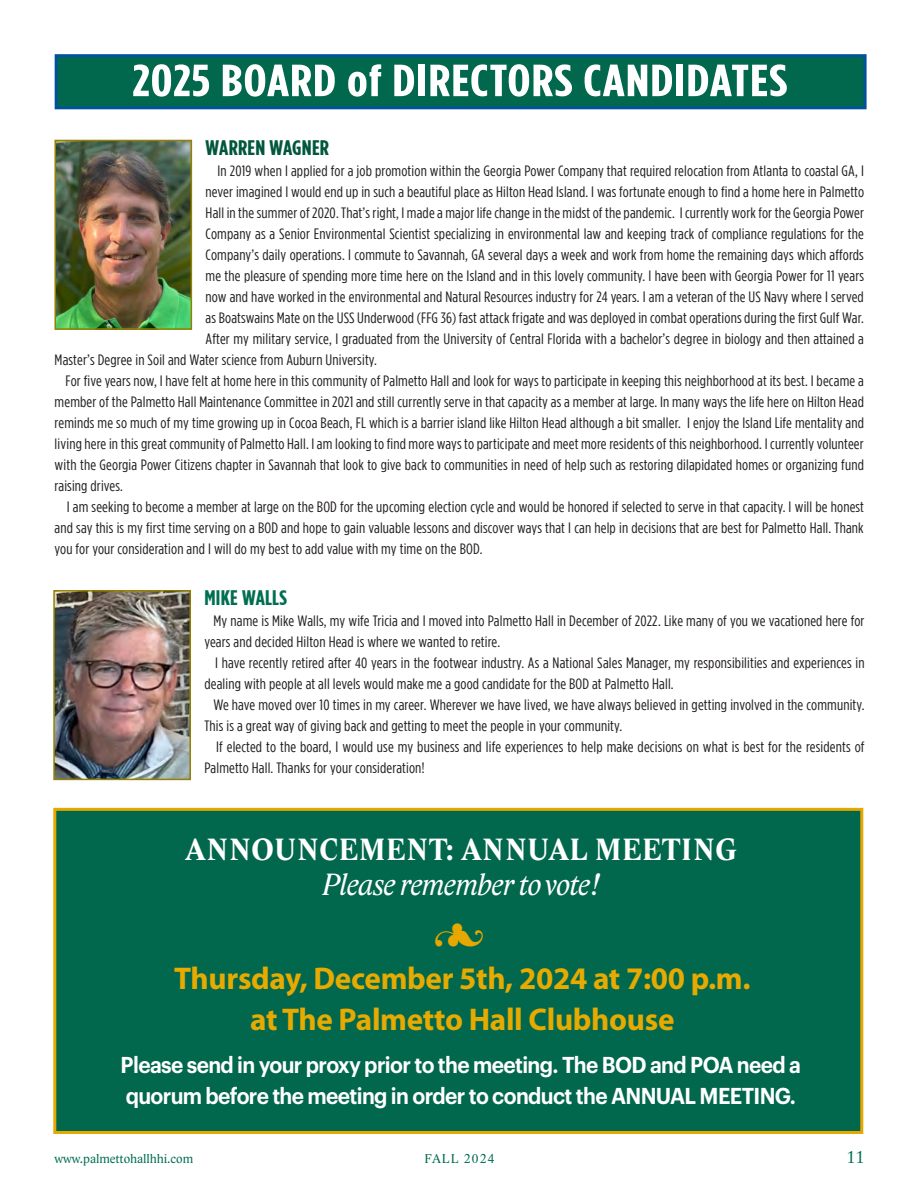
<style>
.page{position:relative;width:918px;height:1188px;background:#fff}
.page>*{position:absolute;margin:0;border:0;box-sizing:border-box;transform-origin:0 0}
.t1{font:700 45px "Gotham Condensed";letter-spacing:.02em;color:#fff;scale:1.22 1}
.t2{font:700 31.5px "Myriad Pro";letter-spacing:-.01em;color:#e6aa00}
.t3{font:700 31.5px/34.5px "Lido STF";letter-spacing:.02em;color:#fff;text-align:center;scale:.95 1}
.t4{font:600 22.5px "Graphik Starwood";letter-spacing:-.03em;color:#fff;scale:.93 1}
.t5{font:700 21px "Gotham Condensed";letter-spacing:.01em;color:#00573c;scale:1.1 1}
.t6{font:700 21px "Gotham Condensed";letter-spacing:.01em;color:#006e51;scale:1.1 1}
.t7{font:17.55px "Lido STF";color:#006e51}
.t8{font:15px/21px "Gotham Condensed";letter-spacing:.01em;color:#231f20;scale:1.1 1}
.t9{font:13.05px "Lido STF";color:#006e51}
.t10{font:13.05px "Lido STF";letter-spacing:.1em;color:#006e51}
.s1{font-weight:400;font-style:italic}
</style>
<div class="page">
<div style="left:55px;top:54px;width:812px;height:55px;background:#01674d;border:3px solid #01529a"></div>
<img style="left:57px;top:143px;width:132px;height:184px">
<div style="left:54px;top:140px;width:138px;height:190px;border:2px solid #968000"></div>
<img style="left:56px;top:593px;width:132px;height:184px">
<div style="left:53px;top:590px;width:138px;height:190px;border:2px solid #968000"></div>
<div style="left:53px;top:808px;width:810px;height:326px;background:#01674d;border:3px solid #e5a800"></div>
<p class="t1" style="left:132px;top:55px;width:538px">2025 BOARD of DIRECTORS CANDIDATES</p>
<p class="t5" style="left:206px;top:135px;width:114px">WARREN WAGNER</p>
<p class="t8" style="left:218px;top:160px;width:589px">In 2019 when I applied for a job promotion within the Georgia Power Company that required relocation from Atlanta to coastal GA, I</p>
<p class="t8" style="left:206px;top:181px;width:600px">never imagined I would end up in such a beautiful place as Hilton Head Island. I was fortunate enough to find a home here in Palmetto</p>
<p class="t8" style="left:206px;top:202px;width:600px">Hall in the summer of 2020. That’s right, I made a major life change in the midst of the pandemic. I currently work for the Georgia Power</p>
<p class="t8" style="left:206px;top:223px;width:600px">Company as a Senior Environmental Scientist specializing in environmental law and keeping track of compliance regulations for the</p>
<p class="t8" style="left:206px;top:244px;width:600px">Company’s daily operations. I commute to Savannah, GA several days a week and work from home the remaining days which affords</p>
<p class="t8" style="left:206px;top:265px;width:600px">me the pleasure of spending more time here on the Island and in this lovely community. I have been with Georgia Power for 11 years</p>
<p class="t8" style="left:206px;top:286px;width:600px">now and have worked in the environmental and Natural Resources industry for 24 years. I am a veteran of the US Navy where I served</p>
<p class="t8" style="left:206px;top:307px;width:600px">as Boatswains Mate on the USS Underwood (FFG 36) fast attack frigate and was deployed in combat operations during the first Gulf War.</p>
<p class="t8" style="left:206px;top:328px;width:600px">After my military service, I graduated from the University of Central Florida with a bachelor’s degree in biology and then attained a</p>
<p class="t8" style="left:55px;top:349px;width:294px">Master’s Degree in Soil and Water science from Auburn University.</p>
<p class="t8" style="left:55px;top:370px;width:737px;text-align:justify;text-indent:11px">For five years now, I have felt at home here in this community of Palmetto Hall and look for ways to participate in keeping this neighborhood at its best. I became a member of the Palmetto Hall Maintenance Committee in 2021 and still currently serve in that capacity as a member at large. In many ways the life here on Hilton Head reminds me so much of my time growing up in Cocoa Beach, FL which is a barrier island like Hilton Head although a bit smaller. I enjoy the Island Life mentality and living here in this great community of Palmetto Hall. I am looking to find more ways to participate and meet more residents of this neighborhood. I currently volunteer with the Georgia Power Citizens chapter in Savannah that look to give back to communities in need of help such as restoring dilapidated homes or organizing fund raising drives.</p>
<p class="t8" style="left:55px;top:496px;width:737px;text-align:justify;text-indent:12px">I am seeking to become a member at large on the BOD for the upcoming election cycle and would be honored if selected to serve in that capacity. I will be honest and say this is my first time serving on a BOD and hope to gain valuable lessons and discover ways that I can help in decisions that are best for Palmetto Hall. Thank you for your consideration and I will do my best to add value with my time on the BOD.</p>
<p class="t6" style="left:204px;top:586px;width:76px">MIKE WALLS</p>
<p class="t8" style="left:204px;top:610px;width:602px;text-indent:9px">My name is Mike Walls, my wife Tricia and I moved into Palmetto Hall in December of 2022. Like many of you we vacationed here for years and decided Hilton Head is where we wanted to retire.</p>
<p class="t8" style="left:204px;top:652px;width:602px;text-indent:11px">I have recently retired after 40 years in the footwear industry. As a National Sales Manager, my responsibilities and experiences in dealing with people at all levels would make me a good candidate for the BOD at Palmetto Hall.</p>
<p class="t8" style="left:204px;top:694px;width:602px;text-indent:9px">We have moved over 10 times in my career. Wherever we have lived, we have always believed in getting involved in the community.<br>This is a great way of giving back and getting to meet the people in your community.</p>
<p class="t8" style="left:204px;top:736px;width:602px;text-indent:12px">If elected to the board, I would use my business and life experiences to help make decisions on what is best for the residents of<br>Palmetto Hall. Thanks for your consideration!</p>
<p class="t3" style="left:185px;top:833px;width:582px">ANNOUNCEMENT: ANNUAL MEETING<br><span class="s1">Please remember to vote!</span></p>
<p class="t2" style="left:174px;top:961px;width:578px">Thursday, December 5th, 2024 at 7:00 p.m.</p>
<p class="t2" style="left:250px;top:1002px;width:426px">at The Palmetto Hall Clubhouse</p>
<p class="t4" style="left:121px;top:1047px;width:733px">Please send in your proxy prior to the meeting. The BOD and POA need a</p>
<p class="t4" style="left:126px;top:1079px;width:722px">quorum before the meeting in order to conduct the ANNUAL MEETING.</p>
<p class="t9" style="left:55px;top:1150px;width:140px">www.palmettohallhhi.com</p>
<p class="t10" style="left:424px;top:1150px;width:72px">FALL 2024</p>
<p class="t7" style="left:847px;top:1147px;width:19px">11</p>
</div>
